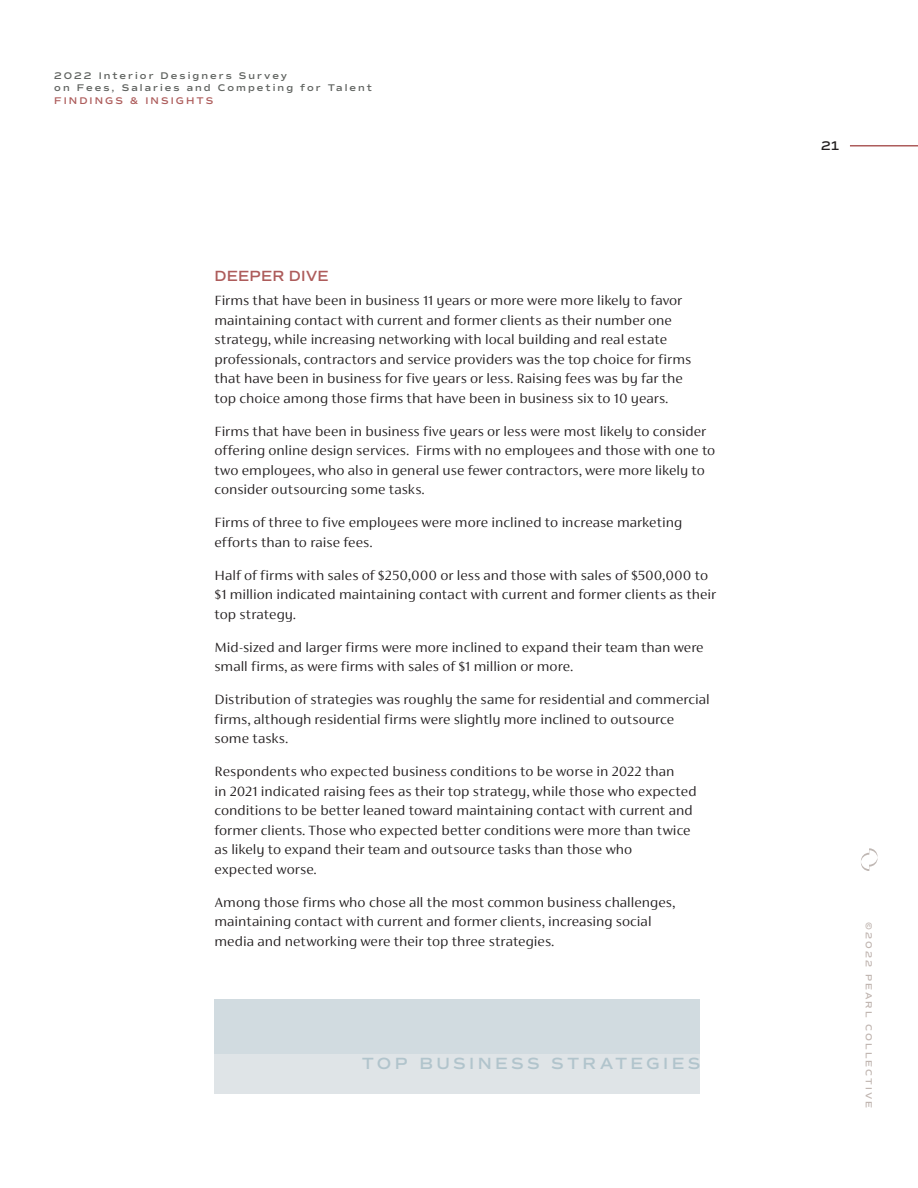
<style>
.page{position:relative;width:918px;height:1188px;background:#fff}
.page>*{position:absolute;margin:0;border:0;box-sizing:border-box;transform-origin:0 0}
.GRAPH_Titles{font:600 16.5px "Commuters Sans";letter-spacing:.195em;color:#b1c4cc}
.BODY_Survey{font:300 15px/19.5px "FS Siena";color:#231f20}
.Deeper_Dive{font:600 15px "Commuters Sans";letter-spacing:.01em;color:#ad5c5b}
.t1{font:600 12.75px "Commuters Sans";color:#231f20}
.t2{font:600 9.9px/12.6px "Commuters Sans";letter-spacing:.2em;color:#5f625f}
.t3{font:600 9.9px "Commuters Sans";letter-spacing:.205em;color:#ad5c5b}
.t4{font:600 9px "Commuters Sans";letter-spacing:.22em;color:#c0b5b0}
</style>
<div class="page">
<div style="left:214px;top:999px;width:486px;height:95px;background:#d1dbe0"></div>
<svg style="left:861px;top:848px;width:17px;height:23px"></svg>
<hr style="left:850px;top:145px;width:68px;height:2px;background:#ad5c5b">
<div style="left:214px;top:1054px;width:486px;height:40px;background:#dfe4e7"></div>
<p class="t2" style="left:54px;top:69px;width:319px">2022 Interior Designers Survey<br>on Fees, Salaries and Competing for Talent</p>
<p class="t3" style="left:54px;top:95px;width:161px">FINDINGS &amp; INSIGHTS</p>
<p class="Deeper_Dive" style="left:214px;top:267px;width:116px">DEEPER DIVE</p>
<p class="BODY_Survey" style="left:214px;top:291px;width:478px">Firms that have been in business 11 years or more were more likely to favor maintaining contact with current and former clients as their number one strategy, while increasing networking with local building and real estate professionals, contractors and service providers was the top choice for firms that have been in business for five years or less. Raising fees was by far the top choice among those firms that have been in business six to 10 years.</p>
<p class="BODY_Survey" style="left:214px;top:421px;width:502px">Firms that have been in business five years or less were most likely to consider offering online design services. Firms with no employees and those with one to two employees, who also in general use fewer contractors, were more likely to consider outsourcing some tasks.</p>
<p class="BODY_Survey" style="left:214px;top:513px;width:469px">Firms of three to five employees were more inclined to increase marketing efforts than to raise fees.</p>
<p class="BODY_Survey" style="left:214px;top:565px;width:503px">Half of firms with sales of $250,000 or less and those with sales of $500,000 to $1 million indicated maintaining contact with current and former clients as their top strategy.</p>
<p class="BODY_Survey" style="left:214px;top:637px;width:491px">Mid-sized and larger firms were more inclined to expand their team than were small firms, as were firms with sales of $1 million or more.</p>
<p class="BODY_Survey" style="left:214px;top:690px;width:497px">Distribution of strategies was roughly the same for residential and commercial firms, although residential firms were slightly more inclined to outsource some tasks.</p>
<p class="BODY_Survey" style="left:214px;top:762px;width:484px">Respondents who expected business conditions to be worse in 2022 than<br>in 2021 indicated raising fees as their top strategy, while those who expected conditions to be better leaned toward maintaining contact with current and former clients. Those who expected better conditions were more than twice as likely to expand their team and outsource tasks than those who<br>expected worse.</p>
<p class="BODY_Survey" style="left:214px;top:892px;width:462px">Among those firms who chose all the most common business challenges, maintaining contact with current and former clients, increasing social media and networking were their top three strategies.</p>
<p class="GRAPH_Titles" style="left:362px;top:1053px;width:340px">TOP BUSINESS STRATEGIES</p>
<p class="t1" style="left:821px;top:138px;width:20px">21</p>
<p class="t4" style="left:874px;top:922px;width:187px;rotate:90deg">©2022 PEARL COLLECTIVE</p>
</div>
